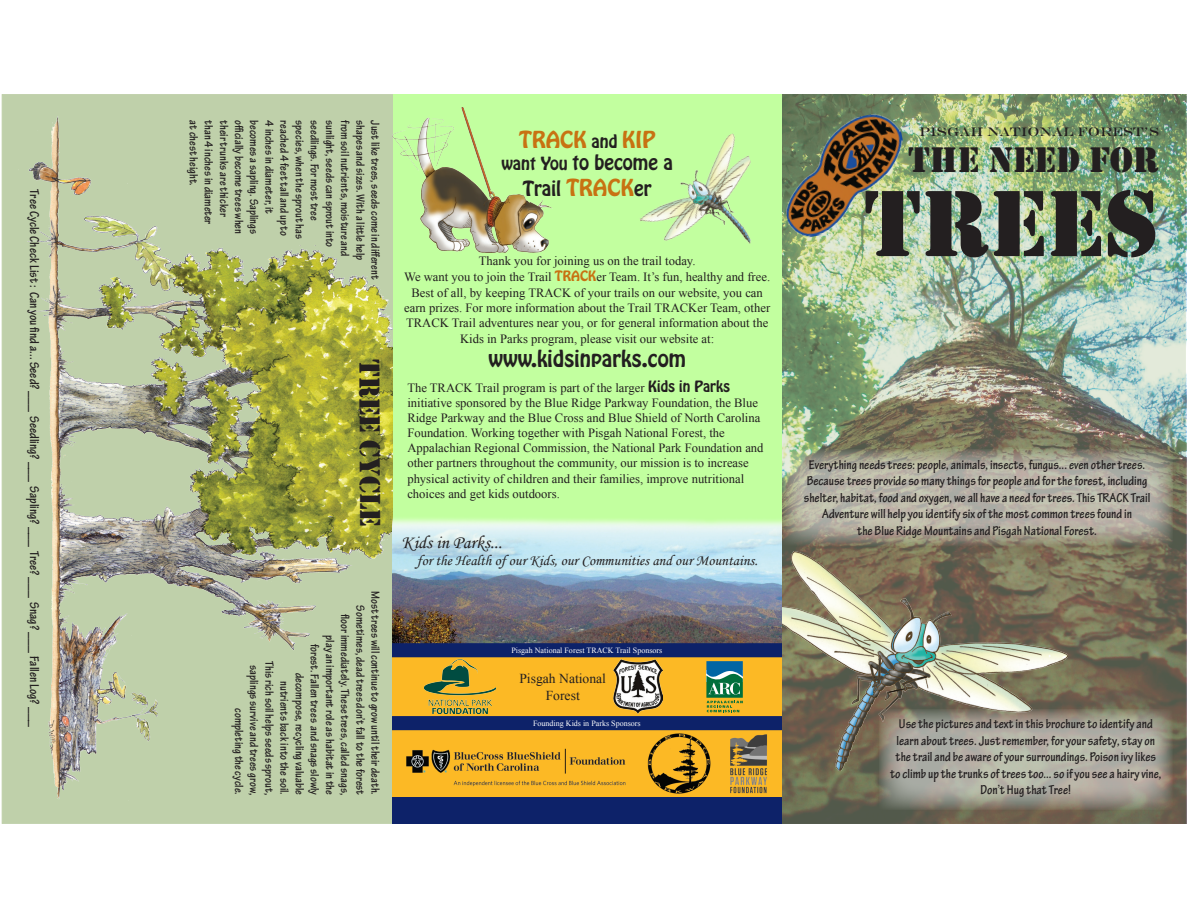
<style>
.page{position:relative;width:1188px;height:918px;background:#fff}
.page>*{position:absolute;margin:0;border:0;box-sizing:border-box;transform-origin:0 0}
.t1{font:97.5px "Stencil";color:#231f20}
.t2{font:36.75px "Stencil";color:#231f20}
.t3{font:29.85px "Stencil";letter-spacing:-.005em;color:#231f20}
.t4{font:20.7px "Hobo Std";color:#c87212}
.t5{font:20.25px "Hobo Std";color:#231f20}
.t6{font:18.3px "Hobo Std";color:#231f20}
.t7{font:18.3px "Monotype Corsiva";color:#231f20}
.t8{font:14.85px "Monotype Corsiva";color:#231f20}
.t9{font:700 condensed 13.8px/16.5px "Tekton Pro";color:#231f20;text-align:center}
.t10{font:13.65px "Times New Roman";color:#231f20}
.t11{font:12.6px/15.1px "Times New Roman";color:#231f20;text-align:center}
.t12{font:700 condensed 12.6px/15.1px "Tekton Pro";color:#231f20;text-align:right}
.t13{font:12.6px "Engravers";color:#231f20}
.t14{font:8.1px "Times New Roman";color:#fff}
.s1{font-size:16.05px;color:#231f20}
.s2{font-size:16.05px}
.s3{font-size:20.7px;color:#c87212}
.s4{font-family:"Hobo Std";color:#c87212}
.s5{font-family:"Hobo Std";font-size:13.8px}
</style>
<div class="page">
<div style="left:2px;top:94px;width:1184px;height:730px;background:#bfd0aa"></div>
<img style="left:27px;top:116px;width:366px;height:685px">
<img style="left:744px;top:94px;width:442px;height:730px">
<img style="left:781px;top:552px;width:287px;height:219px">
<img style="left:781px;top:109px;width:137px;height:132px">
<div style="left:393px;top:94px;width:388px;height:722px;background:#c2ff9f"></div>
<img style="left:640px;top:133px;width:111px;height:111px">
<img style="left:393px;top:108px;width:159px;height:145px">
<svg style="left:782px;top:449px;width:391px;height:97px;background:#aba899"></svg>
<svg style="left:879px;top:709px;width:294px;height:101px;background:#a3a094"></svg>
<img style="left:393px;top:518px;width:388px;height:305px">
<img style="left:613px;top:660px;width:49px;height:54px">
<img style="left:424px;top:660px;width:71px;height:54px">
<svg style="left:706px;top:661px;width:37px;height:51px;background:#5b906a"></svg>
<p class="t9" style="left:43px;top:189px;width:539px;rotate:90deg">Tree Cycle Check List : Can you find a... Seed? ___ Seedling? ___ Sapling? ___ Tree? ___ Snag? ___ Fallen Log? ___</p>
<p class="t12" style="left:201px;top:120px;width:67px;rotate:90deg">at chest height.</p>
<p class="t12" style="left:216px;top:120px;width:106px;rotate:90deg">than 4 inches in diameter</p>
<p class="t12" style="left:231px;top:120px;width:98px;rotate:90deg">their trunks are thicker</p>
<p class="t12" style="left:246px;top:120px;width:115px;rotate:90deg">officially become trees when</p>
<p class="t12" style="left:262px;top:120px;width:115px;rotate:90deg">becomes a sapling. Saplings</p>
<p class="t12" style="left:277px;top:120px;width:95px;rotate:90deg">4 inches in diameter, it</p>
<p class="t12" style="left:292px;top:120px;width:117px;rotate:90deg">reached 4 feet tall and up to</p>
<p class="t12" style="left:307px;top:120px;width:120px;rotate:90deg">species, when the sprout has</p>
<p class="t12" style="left:322px;top:120px;width:102px;rotate:90deg">seedlings. For most tree</p>
<p class="t12" style="left:337px;top:120px;width:128px;rotate:90deg">sunlight, seeds can sprout into</p>
<p class="t12" style="left:352px;top:120px;width:137px;rotate:90deg">from soil nutrients, moisture and</p>
<p class="t12" style="left:368px;top:120px;width:142px;rotate:90deg">shapes and sizes. With a little help</p>
<p class="t12" style="left:383px;top:120px;width:160px;rotate:90deg">Just like trees, seeds come in different</p>
<p class="t3" style="left:387px;top:359px;width:169px;rotate:90deg">TREE CYCLE</p>
<p class="t12" style="left:383px;top:591px;width:206px;rotate:90deg">Most trees will continue to grow until their death.<br>Sometimes, dead trees don’t fall to the forest floor immediately. These trees, called snags,</p>
<p class="t12" style="left:337px;top:635px;width:161px;rotate:90deg">play an important role as habitat in the</p>
<p class="t12" style="left:322px;top:644px;width:153px;rotate:90deg">forest. Fallen trees and snags slowly</p>
<p class="t12" style="left:277px;top:661px;width:135px;rotate:90deg">This rich soil helps seeds sprout,</p>
<p class="t12" style="left:262px;top:665px;width:131px;rotate:90deg">saplings survive and trees grow,</p>
<p class="t12" style="left:307px;top:673px;width:124px;rotate:90deg">decompose, recycling valuable</p>
<p class="t12" style="left:292px;top:681px;width:115px;rotate:90deg">nutrients back into the soil.</p>
<p class="t12" style="left:246px;top:708px;width:88px;rotate:90deg">completing the cycle.</p>
<p class="t4" style="left:519px;top:125px;width:138px">TRACK <span class="s1">and</span> KIP</p>
<p class="t6" style="left:501px;top:150px;width:173px"><span class="s2">want You</span> to become a</p>
<p class="t6" style="left:523px;top:176px;width:130px">Trail <span class="s3">TRACK</span>er</p>
<p class="t11" style="left:479px;top:253px;width:218px">Thank you for joining us on the trail today.</p>
<p class="t11" style="left:404px;top:269px;width:368px">We want you to join the Trail <span class="s4">TRACK</span>er Team. It’s fun, healthy and free.<br>Best of all, by keeping TRACK of your trails on our website, you can earn prizes. For more information about the Trail TRACKer Team, other TRACK Trail adventures near you, or for general information about the Kids in Parks program, please visit our website at:</p>
<p class="t5" style="left:488px;top:345px;width:199px">www.kidsinparks.com</p>
<p class="t11" style="left:407px;top:380px;width:358px;text-align:left">The TRACK Trail program is part of the larger <span class="s5">Kids in Parks </span>initiative sponsored by the Blue Ridge Parkway Foundation, the Blue Ridge Parkway and the Blue Cross and Blue Shield of North Carolina Foundation. Working together with Pisgah National Forest, the Appalachian Regional Commission, the National Park Foundation and other partners throughout the community, our mission is to increase physical activity of children and their families, improve nutritional choices and get kids outdoors.</p>
<p class="t7" style="left:402px;top:530px;width:102px">Kids in Parks...</p>
<p class="t8" style="left:417px;top:551px;width:314px">for the Health of our Kids, our Communities and our Parks.</p>
<p class="t8" style="left:696px;top:552px;width:63px">Mountains.</p>
<p class="t14" style="left:512px;top:644px;width:152px">Pisgah National Forest TRACK Trail Sponsors</p>
<p class="t10" style="left:519px;top:670px;width:88px">Pisgah National</p>
<p class="t10" style="left:546px;top:686px;width:36px">Forest</p>
<p class="t14" style="left:533px;top:717px;width:109px">Founding Kids in Parks Sponsors</p>
<p class="t13" style="left:920px;top:124px;width:241px">PISGAH NATIONAL FOREST’S</p>
<p class="t2" style="left:908px;top:139px;width:252px">THE NEED FOR</p>
<p class="t1" style="left:864px;top:167px;width:297px">TREES</p>
<p class="t9" style="left:809px;top:456px;width:338px">Everything needs trees: people, animals, insects, fungus... even other trees.</p>
<p class="t9" style="left:804px;top:473px;width:348px">Because trees provide so many things for people and for the forest, including shelter, habitat, food and oxygen, we all have a need for trees. This TRACK Trail<br>Adventure will help you identify six of the most common trees found in</p>
<p class="t9" style="left:857px;top:523px;width:241px">the Blue Ridge Mountains and Pisgah National Forest.</p>
<p class="t9" style="left:890px;top:716px;width:273px">Use the pictures and text in this brochure to identify and learn about trees. Just remember, for your safety, stay on the trail and be aware of your surroundings. Poison ivy likes to climb up the trunks of trees too... so if you see a hairy vine, Don’t Hug that Tree!</p>
</div>
